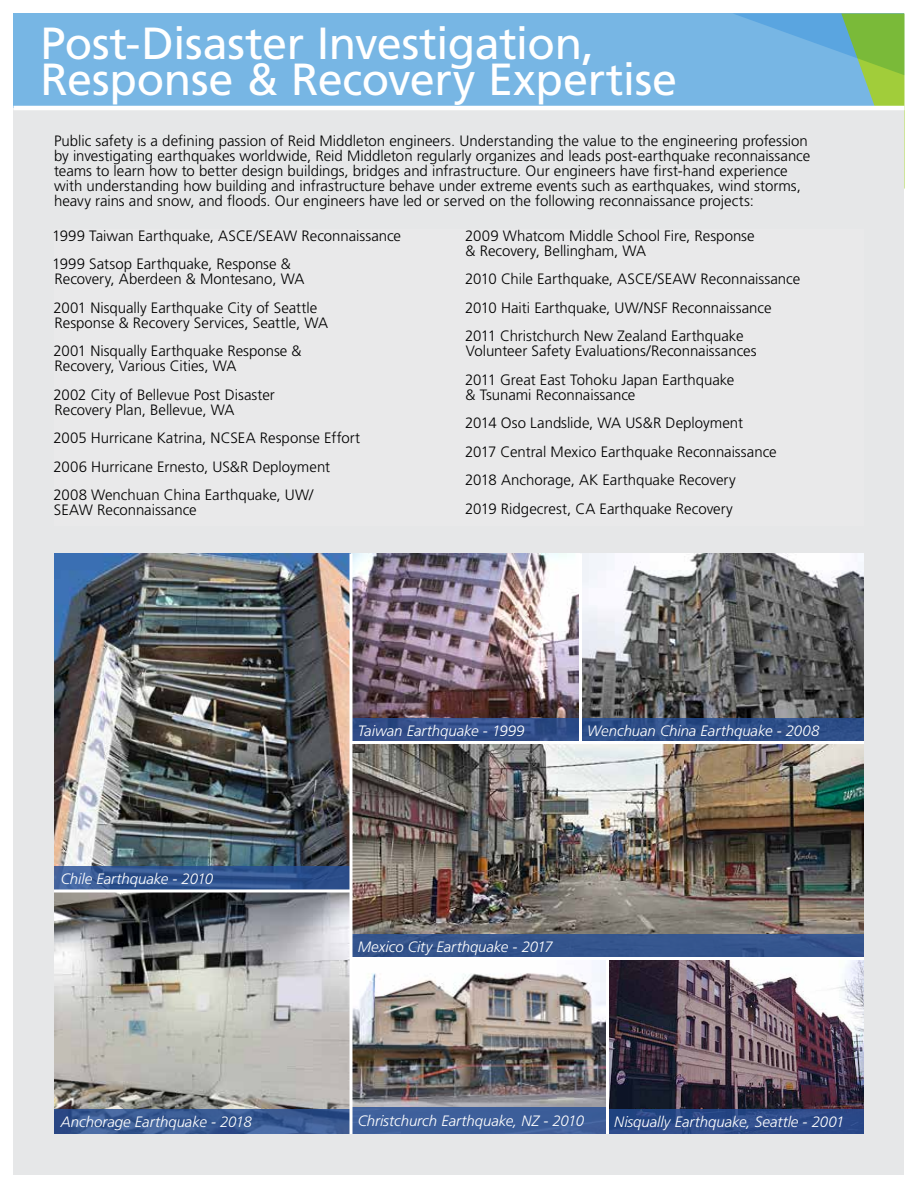
<style>
.page{position:relative;width:918px;height:1188px;background:#fff}
.page>*{position:absolute;margin:0;border:0;box-sizing:border-box;transform-origin:0 0}
.t1{font:45px/36px "Frutiger LT Std";letter-spacing:-.01em;color:#fff}
.t2{font:300 15px/28.5px "Frutiger LT Std";color:#000}
.t3{font:italic 300 15px "Frutiger LT Std";letter-spacing:-.005em;color:#fff}
</style>
<div class="page">
<div style="left:14px;top:14px;width:890px;height:94px;background:#77b6e4"></div>
<div style="left:14px;top:108px;width:890px;height:1066px;background:#e6e7e8"></div>
<svg style="left:733px;top:14px;width:171px;height:92px"></svg>
<hr style="left:14px;top:106px;width:890px;height:4px;background:#fff">
<img style="left:54px;top:554px;width:810px;height:555px">
<div style="left:608px;top:1109px;width:256px;height:25px;background:linear-gradient(to right,#274885,#2f4b8b)"></div>
<div style="left:351px;top:1107px;width:257px;height:27px;background:#3d5e9a"></div>
<svg style="left:54px;top:866px;width:296px;height:24px;background:#365993"></svg>
<div style="left:351px;top:934px;width:513px;height:24px;background:#34558d"></div>
<svg style="left:352px;top:718px;width:227px;height:23px;background:#324e8a"></svg>
<svg style="left:582px;top:718px;width:282px;height:23px;background:#2d4e87"></svg>
<svg style="left:54px;top:1109px;width:296px;height:25px;background:#385992"></svg>
<hr style="left:350px;top:554px;width:2px;height:580px;background:#fff">
<hr style="left:351px;top:741px;width:513px;height:3px;background:#fff">
<hr style="left:351px;top:957px;width:513px;height:3px;background:#fff">
<hr style="left:54px;top:890px;width:297px;height:2px;background:#fff">
<hr style="left:579px;top:554px;width:3px;height:188px;background:#fff">
<hr style="left:606px;top:958px;width:3px;height:176px;background:#fff">
<h1 class="t1" style="left:40px;top:25px;width:638px">Post-Disaster Investigation,<br>Response &amp; Recovery Expertise</h1>
<p class="t2" style="left:54px;top:134px;width:758px;line-height:15px">Public safety is a defining passion of Reid Middleton engineers. Understanding the value to the engineering profession by investigating earthquakes worldwide, Reid Middleton regularly organizes and leads post-earthquake reconnaissance teams to learn how to better design buildings, bridges and infrastructure. Our engineers have first-hand experience with understanding how building and infrastructure behave under extreme events such as earthquakes, wind storms, heavy rains and snow, and floods. Our engineers have led or served on the following reconnaissance projects:</p>
<p class="t2" style="left:52px;top:222px;width:350px">1999 Taiwan Earthquake, ASCE/SEAW Reconnaissance<br>1999 Satsop Earthquake, Response &amp;</p>
<p class="t2" style="left:53px;top:265px;width:266px">Recovery, Aberdeen &amp; Montesano, WA<br>2001 Nisqually Earthquake City of Seattle</p>
<p class="t2" style="left:53px;top:309px;width:276px">Response &amp; Recovery Services, Seattle, WA<br>2001 Nisqually Earthquake Response &amp;</p>
<p class="t2" style="left:53px;top:352px;width:223px">Recovery, Various Cities, WA<br>2002 City of Bellevue Post Disaster</p>
<p class="t2" style="left:53px;top:396px;width:308px">Recovery Plan, Bellevue, WA<br>2005 Hurricane Katrina, NCSEA Response Effort 2006 Hurricane Ernesto, US&amp;R Deployment 2008 Wenchuan China Earthquake, UW/</p>
<p class="t2" style="left:54px;top:496px;width:144px">SEAW Reconnaissance</p>
<p class="t2" style="left:465px;top:228px;width:291px;line-height:15px">2009 Whatcom Middle School Fire, Response &amp; Recovery, Bellingham, WA</p>
<p class="t2" style="left:465px;top:265px;width:337px">2010 Chile Earthquake, ASCE/SEAW Reconnaissance<br>2010 Haiti Earthquake, UW/NSF Reconnaissance<br>2011 Christchurch New Zealand Earthquake</p>
<p class="t2" style="left:465px;top:337px;width:293px">Volunteer Safety Evaluations/Reconnaissances<br>2011 Great East Tohoku Japan Earthquake</p>
<p class="t2" style="left:465px;top:381px;width:313px">&amp; Tsunami Reconnaissance<br>2014 Oso Landslide, WA US&amp;R Deployment 2017 Central Mexico Earthquake Reconnaissance 2018 Anchorage, AK Earthquake Recovery<br>2019 Ridgecrest, CA Earthquake Recovery</p>
<p class="t3" style="left:61px;top:870px;width:154px">Chile Earthquake - 2010</p>
<p class="t3" style="left:61px;top:1113px;width:192px">Anchorage Earthquake - 2018</p>
<p class="t3" style="left:358px;top:722px;width:168px">Taiwan Earthquake - 1999</p>
<p class="t3" style="left:587px;top:722px;width:234px">Wenchuan China Earthquake - 2008</p>
<p class="t3" style="left:358px;top:938px;width:197px">Mexico City Earthquake - 2017</p>
<p class="t3" style="left:358px;top:1112px;width:228px">Christchurch Earthquake, NZ - 2010</p>
<p class="t3" style="left:614px;top:1113px;width:232px">Nisqually Earthquake, Seattle - 2001</p>
</div>
